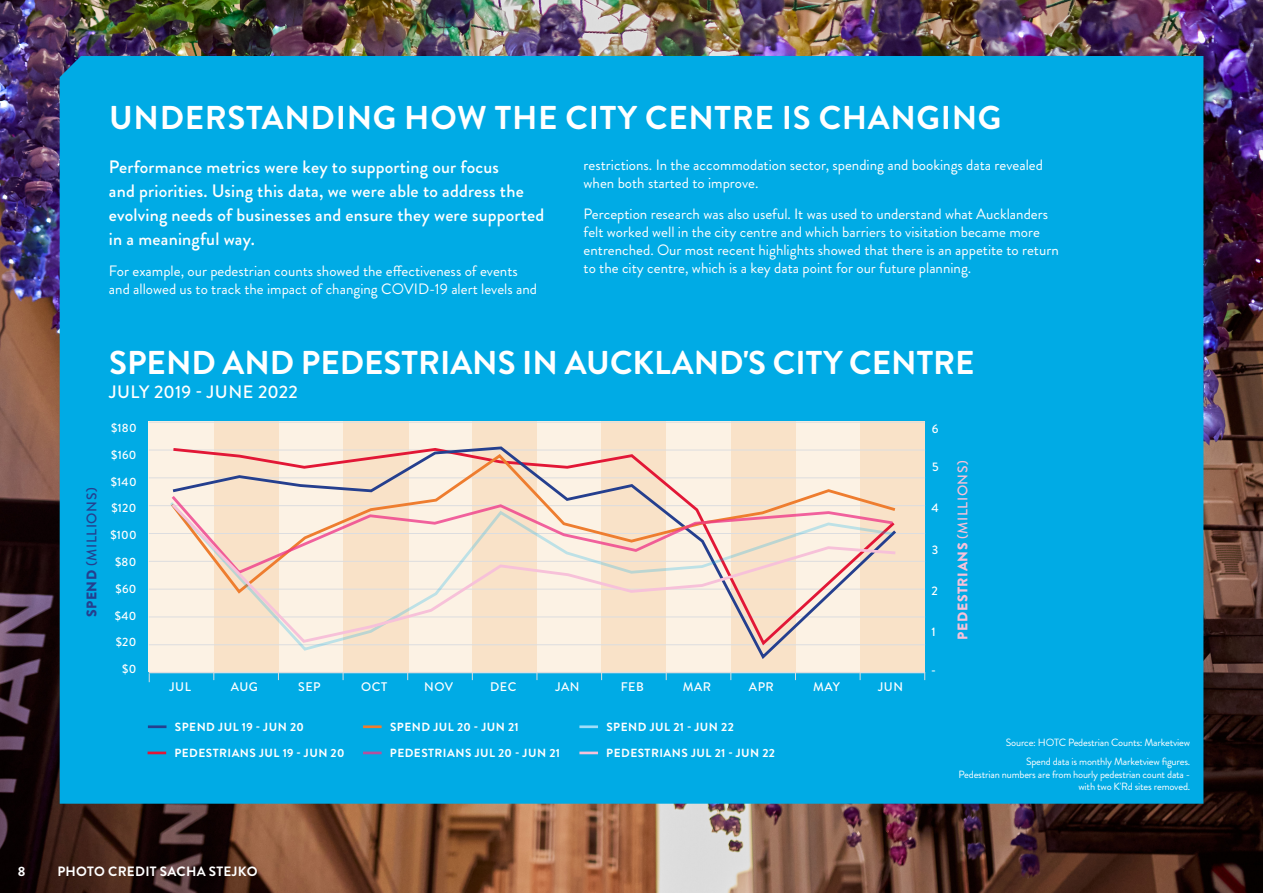
<style>
.page{position:relative;width:1263px;height:893px;background:#fff}
.page>*{position:absolute;margin:0;border:0;box-sizing:border-box;transform-origin:0 0}
.white_sub_heading{font:700 33px "Brandon Grotesque";letter-spacing:.015em;color:#fff}
.bold_body_copy{font:500 18px/24px "Brandon Grotesque";letter-spacing:.01em;color:#fff}
.white_sub_heading-2{font:500 18px "Brandon Grotesque";letter-spacing:.01em;color:#fff}
.bold_body_copy-2{font:15px/18px "Brandon Grotesque";color:#fff}
.Stat{font:900 13.95px "Brandon Grotesque";letter-spacing:.04em;color:#f7c1d9}
.Stat-2{font:500 13.95px "Brandon Grotesque";letter-spacing:.04em;color:#253f8e}
.white_body_copy{font:700 13.5px "Brandon Grotesque";letter-spacing:.02em;color:#fff}
.Stat-3{font:500 12.45px "Brandon Grotesque";letter-spacing:.04em;color:#fff}
.Stat-4{font:500 12.3px "Brandon Grotesque";color:#fff}
.Stat-5{font:500 12px "Brandon Grotesque";letter-spacing:.02em;color:#fff}
.Stat-6{font:700 11.85px "Brandon Grotesque";letter-spacing:.04em;color:#fff}
.white_sub_heading-3{font:10.5px/12.6px "Brandon Grotesque";letter-spacing:-.02em;color:#fff;text-align:right}
.s1{font-weight:900}
.s2{font-weight:500}
</style>
<div class="page">
<img style="left:0;top:0;width:1263px;height:893px">
<div style="left:60px;top:56px;width:1143px;height:748px;background:#00abe5"></div>
<div style="left:149px;top:422px;width:776px;height:250px;background:#fcf2e4"></div>
<div style="left:343px;top:422px;width:65px;height:250px;background:#f9e2c8"></div>
<div style="left:473px;top:422px;width:64px;height:250px;background:#f9e2c8"></div>
<div style="left:602px;top:422px;width:64px;height:250px;background:#f9e2c8"></div>
<div style="left:731px;top:422px;width:64px;height:250px;background:#f9e2c8"></div>
<div style="left:860px;top:422px;width:65px;height:250px;background:#f9e2c8"></div>
<div style="left:214px;top:422px;width:65px;height:250px;background:#f9e2c8"></div>
<hr style="left:149px;top:422px;width:776px;height:1px;background:#dcdddf">
<hr style="left:149px;top:644px;width:776px;height:1px;background:#dcdddf">
<hr style="left:149px;top:617px;width:776px;height:1px;background:#dcdddf">
<hr style="left:149px;top:589px;width:776px;height:1px;background:#dcdddf">
<hr style="left:149px;top:561px;width:776px;height:1px;background:#dcdddf">
<hr style="left:149px;top:533px;width:776px;height:1px;background:#dcdddf">
<hr style="left:149px;top:505px;width:776px;height:1px;background:#dcdddf">
<hr style="left:149px;top:477px;width:776px;height:1px;background:#dcdddf">
<hr style="left:149px;top:450px;width:776px;height:1px;background:#dcdddf">
<hr style="left:149px;top:672px;width:776px;height:1px;background:#dcdddf">
<svg style="left:170px;top:445px;width:729px;height:216px"></svg>
<svg style="left:168px;top:452px;width:730px;height:138px"></svg>
<svg style="left:170px;top:494px;width:724px;height:7px"></svg>
<svg style="left:170px;top:644px;width:724px;height:8px"></svg>
<svg style="left:169px;top:501px;width:729px;height:143px"></svg>
<hr style="left:148px;top:725px;width:18px;height:3px;background:#253f8e">
<hr style="left:363px;top:725px;width:19px;height:3px;background:#ee7d2f">
<hr style="left:579px;top:725px;width:19px;height:3px;background:#9fddf8">
<svg style="left:148px;top:752px;width:18px;height:2px"></svg>
<svg style="left:363px;top:752px;width:19px;height:2px"></svg>
<svg style="left:579px;top:752px;width:19px;height:2px"></svg>
<p class="white_sub_heading" style="left:109px;top:95px;width:894px">UNDERSTANDING HOW THE CITY CENTRE IS CHANGING</p>
<p class="bold_body_copy" style="left:109px;top:155px;width:437px">Performance metrics were key to supporting our focus<br>and priorities. Using this data, we were able to address the evolving needs of businesses and ensure they were supported in a meaningful way.</p>
<p class="bold_body_copy-2" style="left:109px;top:262px;width:430px">For example, our pedestrian counts showed the effectiveness of events and allowed us to track the impact of changing COVID-19 alert levels and</p>
<p class="bold_body_copy-2" style="left:584px;top:156px;width:461px">restrictions. In the accommodation sector, spending and bookings data revealed when both started to improve.</p>
<p class="bold_body_copy-2" style="left:584px;top:205px;width:477px">Perception research was also useful. It was used to understand what Aucklanders felt worked well in the city centre and which barriers to visitation became more entrenched. Our most recent highlights showed that there is an appetite to return to the city centre, which is a key data point for our future planning.</p>
<p class="Stat-2" style="left:82px;top:617px;width:131px;rotate:-90deg"><span class="s1">SPEND</span> (MILLIONS)</p>
<p class="white_sub_heading" style="left:109px;top:340px;width:867px">SPEND AND PEDESTRIANS IN AUCKLAND'S CITY CENTRE</p>
<p class="white_sub_heading-2" style="left:109px;top:380px;width:190px">JULY 2019 - JUNE 2022</p>
<p class="Stat-5" style="left:111px;top:420px;width:27px">$180</p>
<p class="Stat-5" style="left:111px;top:446px;width:27px">$160</p>
<p class="Stat-5" style="left:111px;top:473px;width:27px">$140</p>
<p class="Stat-5" style="left:111px;top:500px;width:26px">$120</p>
<p class="Stat-5" style="left:110px;top:527px;width:28px">$100</p>
<p class="Stat-5" style="left:115px;top:554px;width:23px">$80</p>
<p class="Stat-5" style="left:115px;top:580px;width:22px">$60</p>
<p class="Stat-5" style="left:115px;top:607px;width:23px">$40</p>
<p class="Stat-5" style="left:116px;top:634px;width:22px">$20</p>
<p class="Stat-5" style="left:122px;top:661px;width:16px">$0</p>
<p class="Stat-4" style="left:932px;top:420px;width:8px">6</p>
<p class="Stat-4" style="left:932px;top:458px;width:8px">5</p>
<p class="Stat-4" style="left:931px;top:500px;width:9px">4</p>
<p class="Stat-4" style="left:932px;top:541px;width:8px">3</p>
<p class="Stat-4" style="left:931px;top:582px;width:8px">2</p>
<p class="Stat-4" style="left:932px;top:623px;width:6px">1</p>
<p class="Stat-4" style="left:931px;top:662px;width:6px">-</p>
<p class="Stat" style="left:953px;top:639px;width:181px;rotate:-90deg">PEDESTRIANS <span class="s2">(MILLIONS)</span></p>
<p class="Stat-3" style="left:170px;top:678px;width:23px">JUL</p>
<p class="Stat-3" style="left:231px;top:678px;width:29px">AUG</p>
<p class="Stat-3" style="left:298px;top:678px;width:24px">SEP</p>
<p class="Stat-3" style="left:361px;top:678px;width:27px">OCT</p>
<p class="Stat-3" style="left:424px;top:678px;width:31px">NOV</p>
<p class="Stat-3" style="left:490px;top:678px;width:28px">DEC</p>
<p class="Stat-3" style="left:555px;top:678px;width:26px">JAN</p>
<p class="Stat-3" style="left:621px;top:678px;width:25px">FEB</p>
<p class="Stat-3" style="left:683px;top:678px;width:30px">MAR</p>
<p class="Stat-3" style="left:749px;top:678px;width:26px">APR</p>
<p class="Stat-3" style="left:813px;top:678px;width:28px">MAY</p>
<p class="Stat-3" style="left:878px;top:678px;width:26px">JUN</p>
<p class="Stat-6" style="left:175px;top:718px;width:130px">SPEND JUL 19 - JUN 20</p>
<p class="Stat-6" style="left:390px;top:718px;width:130px">SPEND JUL 20 - JUN 21</p>
<p class="Stat-6" style="left:606px;top:718px;width:129px">SPEND JUL 21 - JUN 22</p>
<p class="Stat-6" style="left:174px;top:745px;width:171px">PEDESTRIANS JUL 19 - JUN 20</p>
<p class="Stat-6" style="left:390px;top:745px;width:172px">PEDESTRIANS JUL 20 - JUN 21</p>
<p class="Stat-6" style="left:606px;top:745px;width:170px">PEDESTRIANS JUL 21 - JUN 22</p>
<p class="white_sub_heading-3" style="left:1006px;top:736px;width:186px">Source: HOTC Pedestrian Counts: Marketview</p>
<p class="white_sub_heading-3" style="left:959px;top:755px;width:233px">Spend data is monthly Marketview figures.<br>Pedestrian numbers are from hourly pedestrian count data - with two K'Rd sites removed.</p>
<p class="white_body_copy" style="left:18px;top:862px;width:9px">8</p>
<p class="white_body_copy" style="left:57px;top:862px;width:202px">PHOTO CREDIT SACHA STEJKO</p>
</div>
